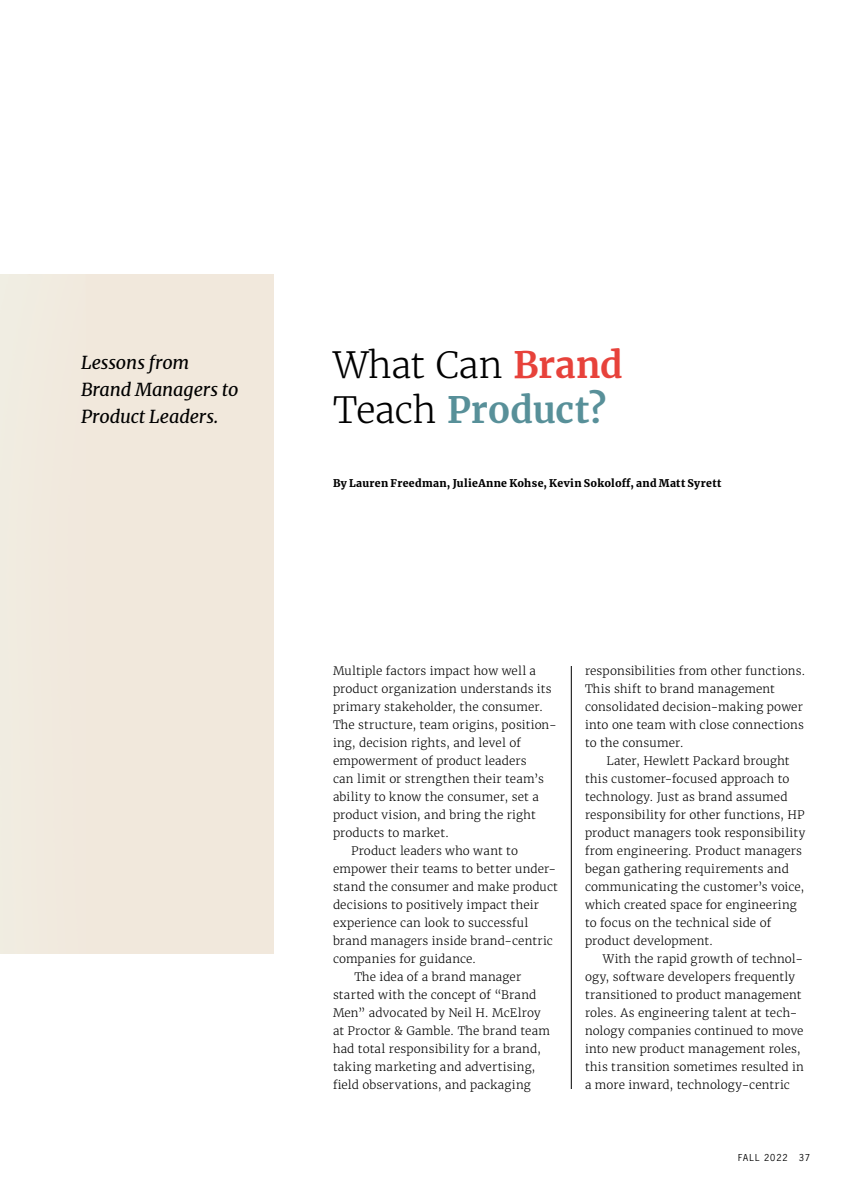
<style>
.page{position:relative;width:864px;height:1188px;background:#fff}
.page>*{position:absolute;margin:0;border:0;box-sizing:border-box;transform-origin:0 0}
.t1{font:300 36px/45px "Merriweather";letter-spacing:-.005em;color:#000}
.t2{font:italic 18px/27px "Merriweather";letter-spacing:-.01em;color:#000}
.t3{font:300 11.7px/18px "Merriweather";letter-spacing:.01em;color:#000}
.t4{font:900 10.5px "Merriweather";letter-spacing:.035em;color:#000}
.t5{font:9px "News Gothic Std";letter-spacing:.11em;color:#000}
.s1{font-weight:700;color:#e7423b}
.s2{font-weight:700;color:#589099}
</style>
<div class="page">
<hr style="left:571px;top:666px;width:1px;height:423px;background:#000">
<h2 class="t2" style="left:81px;top:349px;width:159px">Lessons from<br>Brand Managers to<br>Product Leaders.</h2>
<h1 class="t1" style="left:333px;top:343px;width:291px">What Can <span class="s1">Brand<br></span>Teach <span class="s2">Product?</span></h1>
<p class="t4" style="left:333px;top:476px;width:390px">By Lauren Freedman, JulieAnne Kohse, Kevin Sokoloff, and Matt Syrett</p>
<p class="t3" style="left:333px;top:662px;width:205px">Multiple factors impact how well a</p>
<p class="t3" style="left:333px;top:680px;width:220px">product organization understands its</p>
<p class="t3" style="left:333px;top:698px;width:212px">primary stakeholder, the consumer.</p>
<p class="t3" style="left:333px;top:716px;width:225px">The structure, team origins, position-</p>
<p class="t3" style="left:333px;top:734px;width:189px">ing, decision rights, and level of</p>
<p class="t3" style="left:333px;top:752px;width:195px">empowerment of product leaders</p>
<p class="t3" style="left:333px;top:770px;width:212px">can limit or strengthen their team’s</p>
<p class="t3" style="left:333px;top:788px;width:207px">ability to know the consumer, set a</p>
<p class="t3" style="left:333px;top:806px;width:204px">product vision, and bring the right</p>
<p class="t3" style="left:333px;top:824px;width:118px">products to market.</p>
<p class="t3" style="left:351px;top:842px;width:168px">Product leaders who want to</p>
<p class="t3" style="left:333px;top:860px;width:225px">empower their teams to better under-</p>
<p class="t3" style="left:333px;top:878px;width:226px">stand the consumer and make product</p>
<p class="t3" style="left:333px;top:896px;width:208px">decisions to positively impact their</p>
<p class="t3" style="left:333px;top:914px;width:197px">experience can look to successful</p>
<p class="t3" style="left:333px;top:932px;width:221px">brand managers inside brand-centric</p>
<p class="t3" style="left:333px;top:950px;width:145px">companies for guidance.</p>
<p class="t3" style="left:354px;top:968px;width:168px">The idea of a brand manager</p>
<p class="t3" style="left:333px;top:986px;width:205px">started with the concept of “Brand</p>
<p class="t3" style="left:333px;top:1004px;width:209px">Men” advocated by Neil H. McElroy</p>
<p class="t3" style="left:333px;top:1022px;width:219px">at Proctor &amp; Gamble. The brand team</p>
<p class="t3" style="left:333px;top:1040px;width:209px">had total responsibility for a brand,</p>
<p class="t3" style="left:333px;top:1058px;width:204px">taking marketing and advertising,</p>
<p class="t3" style="left:333px;top:1076px;width:199px">field observations, and packaging</p>
<p class="t3" style="left:585px;top:662px;width:222px">responsibilities from other functions.<br>This shift to brand management consolidated decision-making power into one team with close connections to the consumer.</p>
<p class="t3" style="left:585px;top:752px;width:222px;text-indent:21px">Later, Hewlett Packard brought this customer-focused approach to technology. Just as brand assumed responsibility for other functions, HP product managers took responsibility from engineering. Product managers began gathering requirements and communicating the customer’s voice, which created space for engineering to focus on the technical side of product development.</p>
<p class="t3" style="left:585px;top:950px;width:221px;text-indent:18px">With the rapid growth of technol&shy;ogy, software developers frequently transitioned to product management roles. As engineering talent at tech&shy;nology companies continued to move into new product management roles, this transition sometimes resulted in a more inward, technology-centric</p>
<p class="t5" style="left:738px;top:1152px;width:73px">FALL 2022 37</p>
</div>
